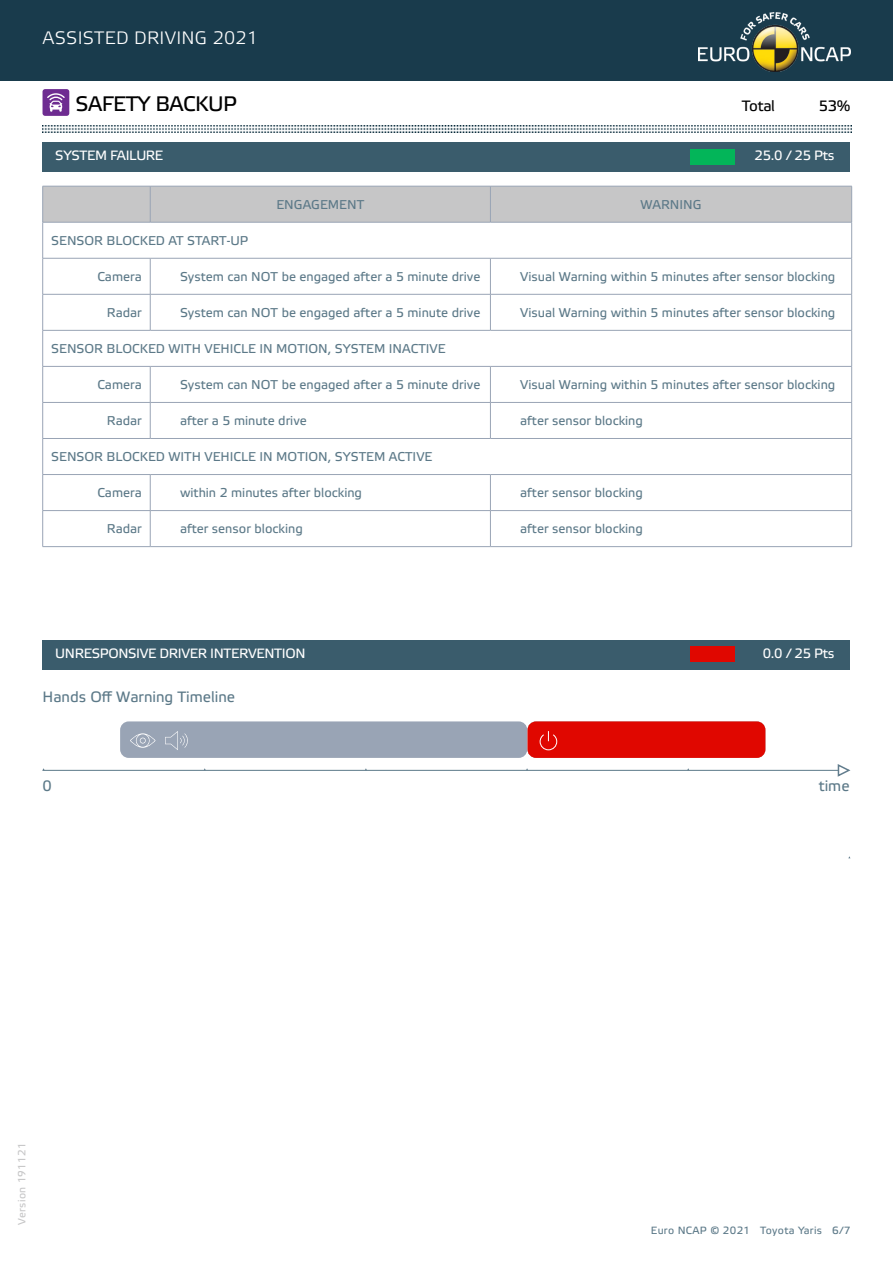
<style>
.page{position:relative;width:893px;height:1263px;background:#fff}
.page>*{position:absolute;margin:0;border:0;box-sizing:border-box;transform-origin:0 0}
.t1{font:21px "Etelka Text Pro";letter-spacing:-.025em;color:#000001}
.t2{font:18px "Etelka Light Pro";letter-spacing:.015em;color:#fff}
.t3{font:15px "Etelka Text Pro";color:#5c7988}
.Chapter_title{font:15px "Etelka Text Pro";letter-spacing:-.025em;color:#000001}
.Level_3{font:13.5px "Etelka Text Pro";letter-spacing:-.025em;color:#fff}
.Table_Title{font:12.75px "Etelka Text Pro";color:#5c7988}
.t4{font:10.5px "Etelka Text Pro";letter-spacing:.03em;color:#5c7988}
.t5{font:10.5px "Etelka Text Pro";letter-spacing:.03em;color:#c6c6c7}
</style>
<div class="page">
<div style="left:0;top:0;width:893px;height:81px;background:#193b4c"></div>
<img style="left:698px;top:12px;width:152px;height:59px">
<div style="left:43px;top:89px;width:26px;height:27px;background:#6e2c91;border-radius:3px"></div>
<svg style="left:47px;top:93px;width:18px;height:19px"></svg>
<img style="left:43px;top:125px;width:808px;height:8px">
<div style="left:43px;top:142px;width:807px;height:30px;background:#3a5c6c"></div>
<div style="left:43px;top:640px;width:807px;height:29px;background:#3a5c6c"></div>
<div style="left:43px;top:187px;width:808px;height:35px;background:#c6c6c7"></div>
<hr style="left:43px;top:186px;width:107px;height:1px;background:#99a4b5">
<hr style="left:42px;top:186px;width:1px;height:36px;background:#99a4b5">
<hr style="left:150px;top:186px;width:340px;height:1px;background:#99a4b5">
<hr style="left:150px;top:186px;width:1px;height:36px;background:#99a4b5">
<hr style="left:490px;top:186px;width:362px;height:1px;background:#99a4b5">
<hr style="left:490px;top:186px;width:1px;height:36px;background:#99a4b5">
<hr style="left:851px;top:186px;width:1px;height:36px;background:#99a4b5">
<hr style="left:43px;top:222px;width:107px;height:1px;background:#99a4b5">
<hr style="left:42px;top:222px;width:1px;height:36px;background:#99a4b5">
<hr style="left:150px;top:222px;width:340px;height:1px;background:#99a4b5">
<hr style="left:490px;top:222px;width:362px;height:1px;background:#99a4b5">
<hr style="left:851px;top:222px;width:1px;height:36px;background:#99a4b5">
<hr style="left:43px;top:258px;width:107px;height:1px;background:#99a4b5">
<hr style="left:42px;top:258px;width:1px;height:36px;background:#99a4b5">
<hr style="left:150px;top:258px;width:340px;height:1px;background:#99a4b5">
<hr style="left:150px;top:258px;width:1px;height:36px;background:#99a4b5">
<hr style="left:490px;top:258px;width:362px;height:1px;background:#99a4b5">
<hr style="left:490px;top:258px;width:1px;height:36px;background:#99a4b5">
<hr style="left:851px;top:258px;width:1px;height:36px;background:#99a4b5">
<hr style="left:43px;top:294px;width:107px;height:1px;background:#99a4b5">
<hr style="left:42px;top:294px;width:1px;height:36px;background:#99a4b5">
<hr style="left:150px;top:294px;width:340px;height:1px;background:#99a4b5">
<hr style="left:150px;top:294px;width:1px;height:36px;background:#99a4b5">
<hr style="left:490px;top:294px;width:362px;height:1px;background:#99a4b5">
<hr style="left:490px;top:294px;width:1px;height:36px;background:#99a4b5">
<hr style="left:851px;top:294px;width:1px;height:36px;background:#99a4b5">
<hr style="left:43px;top:330px;width:107px;height:1px;background:#99a4b5">
<hr style="left:42px;top:330px;width:1px;height:36px;background:#99a4b5">
<hr style="left:150px;top:330px;width:340px;height:1px;background:#99a4b5">
<hr style="left:490px;top:330px;width:362px;height:1px;background:#99a4b5">
<hr style="left:851px;top:330px;width:1px;height:36px;background:#99a4b5">
<hr style="left:43px;top:366px;width:107px;height:1px;background:#99a4b5">
<hr style="left:42px;top:367px;width:1px;height:35px;background:#99a4b5">
<hr style="left:150px;top:366px;width:340px;height:1px;background:#99a4b5">
<hr style="left:150px;top:367px;width:1px;height:35px;background:#99a4b5">
<hr style="left:490px;top:366px;width:362px;height:1px;background:#99a4b5">
<hr style="left:490px;top:367px;width:1px;height:35px;background:#99a4b5">
<hr style="left:851px;top:367px;width:1px;height:35px;background:#99a4b5">
<hr style="left:43px;top:402px;width:107px;height:1px;background:#99a4b5">
<hr style="left:42px;top:403px;width:1px;height:35px;background:#99a4b5">
<hr style="left:150px;top:402px;width:340px;height:1px;background:#99a4b5">
<hr style="left:150px;top:403px;width:1px;height:35px;background:#99a4b5">
<hr style="left:490px;top:402px;width:362px;height:1px;background:#99a4b5">
<hr style="left:490px;top:403px;width:1px;height:35px;background:#99a4b5">
<hr style="left:851px;top:403px;width:1px;height:35px;background:#99a4b5">
<hr style="left:43px;top:438px;width:107px;height:1px;background:#99a4b5">
<hr style="left:42px;top:439px;width:1px;height:35px;background:#99a4b5">
<hr style="left:150px;top:438px;width:340px;height:1px;background:#99a4b5">
<hr style="left:490px;top:438px;width:362px;height:1px;background:#99a4b5">
<hr style="left:851px;top:439px;width:1px;height:35px;background:#99a4b5">
<hr style="left:43px;top:474px;width:107px;height:1px;background:#99a4b5">
<hr style="left:42px;top:475px;width:1px;height:35px;background:#99a4b5">
<hr style="left:150px;top:474px;width:340px;height:1px;background:#99a4b5">
<hr style="left:150px;top:475px;width:1px;height:35px;background:#99a4b5">
<hr style="left:490px;top:474px;width:362px;height:1px;background:#99a4b5">
<hr style="left:490px;top:475px;width:1px;height:35px;background:#99a4b5">
<hr style="left:851px;top:475px;width:1px;height:35px;background:#99a4b5">
<hr style="left:43px;top:510px;width:107px;height:1px;background:#99a4b5">
<hr style="left:42px;top:511px;width:1px;height:35px;background:#99a4b5">
<hr style="left:150px;top:510px;width:340px;height:1px;background:#99a4b5">
<hr style="left:150px;top:511px;width:1px;height:35px;background:#99a4b5">
<hr style="left:490px;top:510px;width:362px;height:1px;background:#99a4b5">
<hr style="left:490px;top:511px;width:1px;height:35px;background:#99a4b5">
<hr style="left:851px;top:511px;width:1px;height:35px;background:#99a4b5">
<hr style="left:43px;top:546px;width:107px;height:1px;background:#99a4b5">
<hr style="left:150px;top:546px;width:340px;height:1px;background:#99a4b5">
<hr style="left:490px;top:546px;width:362px;height:1px;background:#99a4b5">
<div style="left:690px;top:149px;width:44px;height:16px;background:#03b559"></div>
<div style="left:690px;top:646px;width:44px;height:15px;background:#e00700"></div>
<div style="left:120px;top:721px;width:407px;height:37px;background:#99a4b5;border-radius:9px"></div>
<svg style="left:165px;top:731px;width:23px;height:19px"></svg>
<svg style="left:130px;top:733px;width:26px;height:15px"></svg>
<svg style="left:527px;top:721px;width:238px;height:37px;background:#e00d06"></svg>
<hr style="left:43px;top:770px;width:803px;height:1px;background:#5c7988">
<svg style="left:837px;top:764px;width:14px;height:13px"></svg>
<p class="t2" style="left:43px;top:28px;width:217px">ASSISTED DRIVING 2021</p>
<h1 class="t1" style="left:76px;top:92px;width:163px">SAFETY BACKUP</h1>
<p class="Chapter_title" style="left:742px;top:98px;width:35px">Total</p>
<p class="Level_3" style="left:55px;top:149px;width:110px">SYSTEM FAILURE</p>
<p class="Level_3" style="left:755px;top:149px;width:82px">25.0 / 25 Pts</p>
<p class="Table_Title" style="left:276px;top:198px;width:89px">ENGAGEMENT</p>
<p class="Table_Title" style="left:640px;top:198px;width:63px">WARNING</p>
<p class="Table_Title" style="left:51px;top:234px;width:199px">SENSOR BLOCKED AT START-UP</p>
<p class="Table_Title" style="left:97px;top:270px;width:46px">Camera</p>
<p class="Table_Title" style="left:180px;top:270px;width:302px">System can NOT be engaged after a 5 minute drive</p>
<p class="Table_Title" style="left:520px;top:270px;width:317px">Visual Warning within 5 minutes after sensor blocking</p>
<p class="Table_Title" style="left:107px;top:306px;width:36px">Radar</p>
<p class="Table_Title" style="left:180px;top:306px;width:302px">System can NOT be engaged after a 5 minute drive</p>
<p class="Table_Title" style="left:520px;top:306px;width:317px">Visual Warning within 5 minutes after sensor blocking</p>
<p class="Table_Title" style="left:51px;top:342px;width:396px">SENSOR BLOCKED WITH VEHICLE IN MOTION, SYSTEM INACTIVE</p>
<p class="Table_Title" style="left:97px;top:378px;width:46px">Camera</p>
<p class="Table_Title" style="left:180px;top:378px;width:302px">System can NOT be engaged after a 5 minute drive</p>
<p class="Table_Title" style="left:520px;top:378px;width:317px">Visual Warning within 5 minutes after sensor blocking</p>
<p class="Table_Title" style="left:107px;top:414px;width:36px">Radar</p>
<p class="Table_Title" style="left:180px;top:414px;width:128px">after a 5 minute drive</p>
<p class="Table_Title" style="left:520px;top:414px;width:124px">after sensor blocking</p>
<p class="Table_Title" style="left:51px;top:450px;width:383px">SENSOR BLOCKED WITH VEHICLE IN MOTION, SYSTEM ACTIVE</p>
<p class="Table_Title" style="left:97px;top:486px;width:46px">Camera</p>
<p class="Table_Title" style="left:180px;top:486px;width:184px">within 2 minutes after blocking</p>
<p class="Table_Title" style="left:520px;top:486px;width:124px">after sensor blocking</p>
<p class="Table_Title" style="left:107px;top:522px;width:36px">Radar</p>
<p class="Table_Title" style="left:180px;top:522px;width:124px">after sensor blocking</p>
<p class="Table_Title" style="left:520px;top:522px;width:124px">after sensor blocking</p>
<p class="Chapter_title" style="left:819px;top:98px;width:33px">53%</p>
<p class="Level_3" style="left:55px;top:646px;width:252px">UNRESPONSIVE DRIVER INTERVENTION</p>
<p class="Level_3" style="left:763px;top:646px;width:73px">0.0 / 25 Pts</p>
<p class="t3" style="left:43px;top:688px;width:194px">Hands Off Warning Timeline</p>
<p class="t3" style="left:43px;top:777px;width:11px">0</p>
<p class="t3" style="left:819px;top:777px;width:32px">time</p>
<p class="t5" style="left:16px;top:1225px;width:84px;rotate:-90deg">Version 191121</p>
<p class="t4" style="left:651px;top:1225px;width:201px">Euro NCAP © 2021 Toyota Yaris 6/7</p>
</div>
